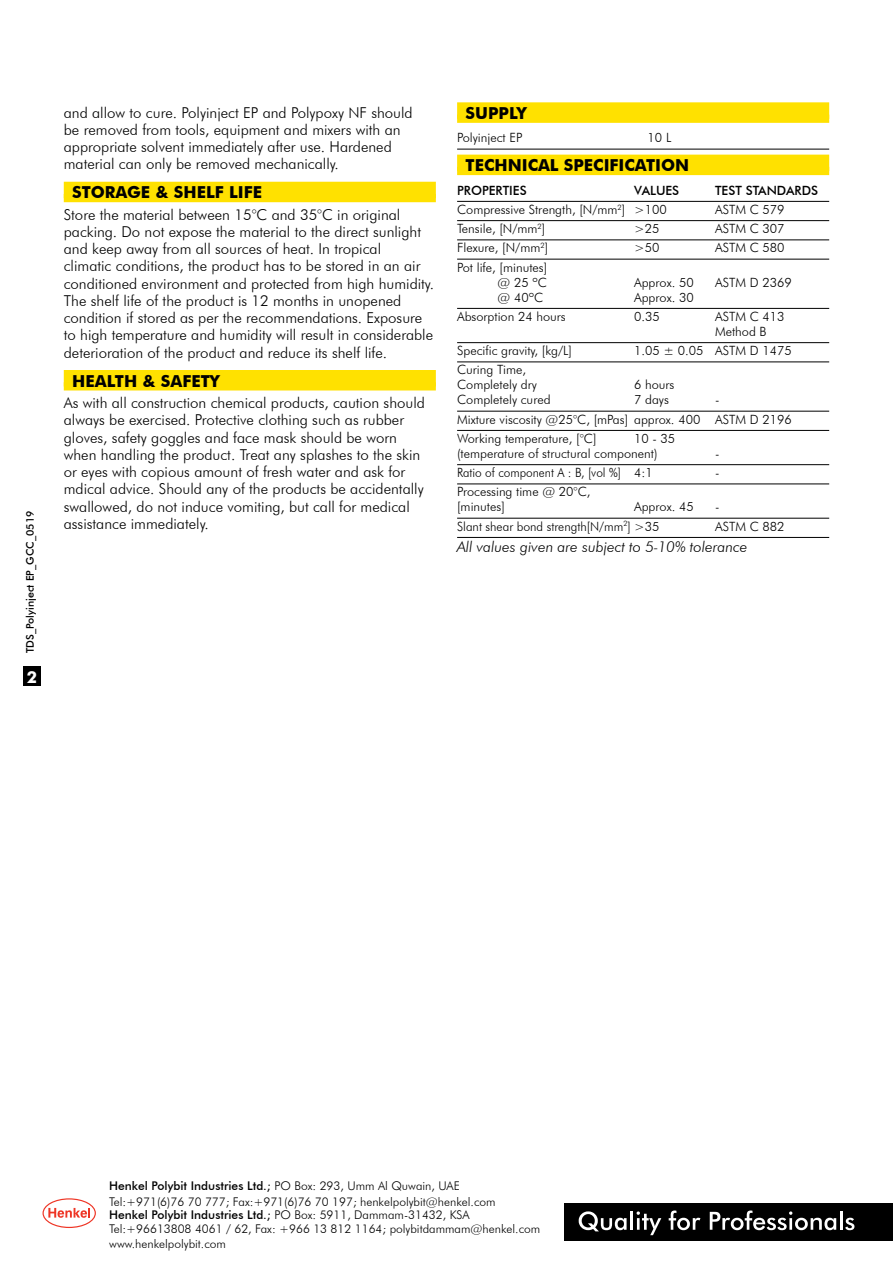
<style>
.page{position:relative;width:893px;height:1263px;background:#fff}
.page>*{position:absolute;margin:0;border:0;box-sizing:border-box;transform-origin:0 0}
.t1{font:700 16.5px "Futura BT";color:#000}
.t2{font:700 16.5px "Futura BT";color:#fff}
.t3{font:300 15px/17.2px "Futura BT";color:#000}
.t4{font:italic 300 15px "Futura BT";color:#000}
.t5{font:300 12.75px/15px "Futura BT";color:#000}
.t6{font:300 12.75px "Futura BT";color:#000;scale:.96 1}
.t7{font:500 12.75px "Futura BT";color:#000}
.t8{font:300 12.75px "Futura BT";color:#000;scale:.93 1}
.t9{font:300 12px/15.5px "Futura BT";color:#000}
.t10{font:500 10.5px "Futura BT";color:#000}
.s1{font-weight:500}
</style>
<div class="page">
<div style="left:23px;top:666px;width:17px;height:20px;background:#000"></div>
<svg style="left:43px;top:1198px;width:53px;height:30px"></svg>
<div style="left:565px;top:1203px;width:328px;height:37px;background:#000"></div>
<svg style="left:579px;top:1211px;width:48px;height:20px"></svg>
<hr style="left:630px;top:1211px;width:3px;height:19px;background:#fff">
<svg style="left:637px;top:1211px;width:24px;height:24px"></svg>
<svg style="left:669px;top:1210px;width:31px;height:20px"></svg>
<svg style="left:710px;top:1210px;width:126px;height:20px"></svg>
<hr style="left:840px;top:1211px;width:3px;height:19px;background:#fff">
<svg style="left:845px;top:1218px;width:9px;height:12px"></svg>
<div style="left:64px;top:182px;width:372px;height:16px;background:#ffe100"></div>
<div style="left:64px;top:194px;width:372px;height:8px;background:#ffe100"></div>
<div style="left:64px;top:370px;width:372px;height:16px;background:#ffe100"></div>
<div style="left:64px;top:382px;width:372px;height:8px;background:#ffe100"></div>
<div style="left:457px;top:102px;width:372px;height:17px;background:#ffe100"></div>
<div style="left:457px;top:115px;width:372px;height:8px;background:#ffe100"></div>
<hr style="left:457px;top:149px;width:372px;height:1px;background:#000">
<div style="left:457px;top:155px;width:372px;height:16px;background:#ffe100"></div>
<div style="left:457px;top:167px;width:372px;height:8px;background:#ffe100"></div>
<hr style="left:457px;top:201px;width:372px;height:1px;background:#000">
<hr style="left:457px;top:220px;width:372px;height:1px;background:#000">
<hr style="left:457px;top:239px;width:372px;height:1px;background:#000">
<hr style="left:457px;top:259px;width:372px;height:1px;background:#000">
<hr style="left:457px;top:308px;width:372px;height:1px;background:#000">
<hr style="left:457px;top:342px;width:372px;height:1px;background:#000">
<hr style="left:457px;top:361px;width:372px;height:1px;background:#000">
<hr style="left:457px;top:411px;width:372px;height:1px;background:#000">
<hr style="left:457px;top:430px;width:372px;height:1px;background:#000">
<hr style="left:457px;top:464px;width:372px;height:1px;background:#000">
<hr style="left:457px;top:483px;width:372px;height:1px;background:#000">
<hr style="left:457px;top:518px;width:372px;height:1px;background:#000">
<hr style="left:457px;top:537px;width:372px;height:1px;background:#000">
<p class="t10" style="left:24px;top:653px;width:144px;rotate:-90deg">TDS_Polyinject EP_GCC_0519</p>
<p class="t2" style="left:27px;top:667px;width:12px">2</p>
<p class="t3" style="left:64px;top:104px;width:350px">and allow to cure. Polyinject EP and Polypoxy NF should be removed from tools, equipment and mixers with an appropriate solvent immediately after use. Hardened material can only be removed mechanically.</p>
<p class="t1" style="left:72px;top:182px;width:191px">STORAGE &amp; SHELF LIFE</p>
<p class="t3" style="left:64px;top:206px;width:372px">Store the material between 15°C and 35°C in original packing. Do not expose the material to the direct sunlight and keep away from all sources of heat. In tropical<br>climatic conditions, the product has to be stored in an air conditioned environment and protected from high humidity.<br>The shelf life of the product is 12 months in unopened condition if stored as per the recommendations. Exposure to high temperature and humidity will result in considerable deterioration of the product and reduce its shelf life.</p>
<p class="t1" style="left:72px;top:371px;width:149px">HEALTH &amp; SAFETY</p>
<p class="t3" style="left:64px;top:394px;width:363px">As with all construction chemical products, caution should always be exercised. Protective clothing such as rubber gloves, safety goggles and face mask should be worn when handling the product. Treat any splashes to the skin or eyes with copious amount of fresh water and ask for mdical advice. Should any of the products be accidentally swallowed, do not induce vomiting, but call for medical assistance immediately.</p>
<p class="t1" style="left:466px;top:103px;width:63px">SUPPLY</p>
<p class="t5" style="left:457px;top:130px;width:67px">Polyinject EP</p>
<p class="t5" style="left:648px;top:130px;width:25px">10 L</p>
<p class="t1" style="left:466px;top:155px;width:225px">TECHNICAL SPECIFICATION</p>
<p class="t7" style="left:457px;top:182px;width:71px">PROPERTIES</p>
<p class="t7" style="left:634px;top:182px;width:47px">VALUES</p>
<p class="t7" style="left:715px;top:182px;width:105px">TEST STANDARDS</p>
<p class="t5" style="left:457px;top:202px;width:211px">Compressive Strength, [N/mm<sup>2</sup>] &gt;100</p>
<p class="t5" style="left:715px;top:202px;width:71px">ASTM C 579</p>
<p class="t5" style="left:457px;top:221px;width:90px">Tensile, [N/mm<sup>2</sup>]</p>
<p class="t5" style="left:634px;top:221px;width:27px">&gt;25</p>
<p class="t5" style="left:715px;top:221px;width:71px">ASTM C 307</p>
<p class="t5" style="left:457px;top:240px;width:93px">Flexure, [N/mm<sup>2</sup>]</p>
<p class="t5" style="left:634px;top:240px;width:27px">&gt;50</p>
<p class="t5" style="left:715px;top:240px;width:71px">ASTM C 580</p>
<p class="t5" style="left:457px;top:259px;width:92px;text-align:right">Pot life, [minutes] @ 25 ºC</p>
<p class="t5" style="left:634px;top:274px;width:61px">Approx. 50</p>
<p class="t5" style="left:715px;top:274px;width:78px">ASTM D 2369</p>
<p class="t5" style="left:498px;top:289px;width:47px">@ 40ºC</p>
<p class="t5" style="left:634px;top:289px;width:61px">Approx. 30</p>
<p class="t5" style="left:457px;top:309px;width:110px">Absorption 24 hours</p>
<p class="t5" style="left:634px;top:309px;width:27px">0.35</p>
<p class="t5" style="left:715px;top:309px;width:71px">ASTM C 413<br>Method B</p>
<p class="t5" style="left:457px;top:343px;width:116px">Specific gravity, [kg/L]</p>
<p class="t5" style="left:634px;top:343px;width:159px">1.05 ± 0.05 ASTM D 1475</p>
<p class="t5" style="left:457px;top:362px;width:81px">Curing Time,<br>Completely dry</p>
<p class="t5" style="left:634px;top:377px;width:42px">6 hours</p>
<p class="t5" style="left:457px;top:392px;width:95px">Completely cured</p>
<p class="t5" style="left:634px;top:392px;width:36px">7 days</p>
<p class="t5" style="left:457px;top:390px;width:336px;line-height:19.2px;text-indent:258px">-<br>Mixture viscosity @25°C, [mPas] approx. 400 ASTM D 2196<br>Working temperature, [°C]</p>
<p class="t5" style="left:457px;top:431px;width:220px;text-indent:177px">10 - 35 (temperature of structural component)</p>
<p class="t5" style="left:715px;top:446px;width:6px">-</p>
<p class="t8" style="left:457px;top:465px;width:212px">Ratio of component A : B, [vol %] 4:1</p>
<p class="t5" style="left:715px;top:465px;width:6px">-</p>
<p class="t5" style="left:457px;top:484px;width:135px">Processing time @ 20°C, [minutes]</p>
<p class="t5" style="left:634px;top:499px;width:61px">Approx. 45</p>
<p class="t5" style="left:715px;top:499px;width:6px">-</p>
<p class="t6" style="left:457px;top:518px;width:212px">Slant shear bond strength[N/mm<sup>2</sup>] &gt;35</p>
<p class="t5" style="left:715px;top:518px;width:71px">ASTM C 882</p>
<p class="t4" style="left:457px;top:538px;width:292px">All values given are subject to 5-10% tolerance</p>
<p class="t9" style="left:109px;top:1178px;width:388px"><span class="s1">Henkel Polybit Industries Ltd.;</span> PO Box: 293, Umm Al Quwain, UAE<br>Tel:+971(6)76 70 777; Fax:+971(6)76 70 197; henkelpolybit@henkel.com</p>
<p class="t9" style="left:109px;top:1208px;width:433px;line-height:13.5px"><span class="s1">Henkel Polybit Industries Ltd.;</span> PO Box: 5911, Dammam-31432, KSA<br>Tel:+96613808 4061 / 62, Fax: +966 13 812 1164; polybitdammam@henkel.com</p>
<p class="t9" style="left:109px;top:1236px;width:118px">www.henkelpolybit.com</p>
</div>
